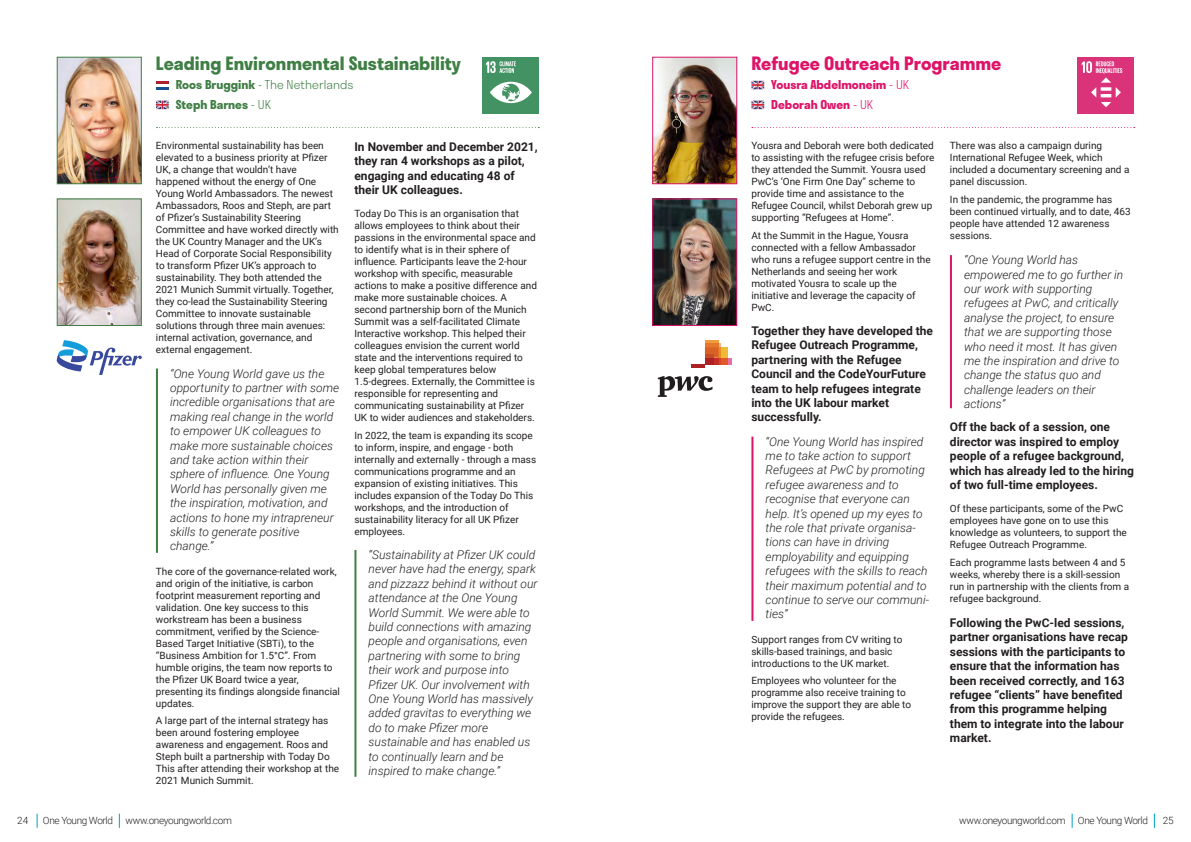
<style>
.page{position:relative;width:1191px;height:842px;background:#fff}
.page>*{position:absolute;margin:0;border:0;box-sizing:border-box;transform-origin:0 0}
.Main_heading_centre{font:700 18px "Stratos";color:#3f7e44}
.Main_heading_centre-2{font:700 18px "Stratos";color:#dd1367}
.Main_heading_centre-3{font:italic 300 12px/14.4px "Roboto";color:#231f20}
.Main_heading_centre-4{font:700 12px/14.4px "Roboto";color:#231f20}
.Main_heading_centre-5{font:700 12px "Stratos";color:#dd1367}
.Main_heading_centre-6{font:300 12px "Stratos";color:#3f7e44}
.Main_heading_centre-7{font:700 12px "Stratos";color:#3f7e44}
.Main_heading_centre-8{font:10px/12px "Roboto";color:#231f20}
.t1{font:300 10px "Roboto";letter-spacing:-.035em;color:#231f20}
.s1{font-weight:700}
.s2{font-weight:300}
</style>
<div class="page">
<svg style="left:156px;top:127px;width:383px;height:1px"></svg>
<svg style="left:752px;top:127px;width:382px;height:1px"></svg>
<div style="left:482px;top:57px;width:57px;height:56px;background:#439263"></div>
<svg style="left:486px;top:61px;width:46px;height:42px"></svg>
<svg style="left:156px;top:87px;width:13px;height:2px"></svg>
<svg style="left:156px;top:81px;width:13px;height:3px"></svg>
<svg style="left:156px;top:101px;width:13px;height:8px"></svg>
<div style="left:1077px;top:57px;width:57px;height:56px;background:#da337a"></div>
<svg style="left:1081px;top:61px;width:41px;height:46px"></svg>
<svg style="left:751px;top:81px;width:13px;height:8px"></svg>
<svg style="left:751px;top:101px;width:13px;height:8px"></svg>
<svg style="left:57px;top:340px;width:85px;height:35px"></svg>
<svg style="left:658px;top:376px;width:54px;height:21px"></svg>
<div style="left:721px;top:347px;width:7px;height:11px;background:#f0ba35"></div>
<svg style="left:728px;top:358px;width:3px;height:6px"></svg>
<div style="left:721px;top:358px;width:7px;height:6px;background:#e05927"></div>
<svg style="left:705px;top:340px;width:16px;height:24px"></svg>
<div style="left:705px;top:358px;width:8px;height:6px;background:#ac2123"></div>
<hr style="left:691px;top:364px;width:14px;height:4px;background:#ac2123">
<img style="left:59px;top:200px;width:81px;height:124px">
<div style="left:57px;top:198px;width:85px;height:128px;border:1px solid #3f7e44"></div>
<img style="left:59px;top:59px;width:81px;height:123px">
<div style="left:57px;top:57px;width:85px;height:127px;border:1px solid #3f7e44"></div>
<img style="left:654px;top:200px;width:81px;height:124px">
<div style="left:652px;top:198px;width:85px;height:128px;border:1px solid #dd1367"></div>
<img style="left:654px;top:59px;width:81px;height:123px">
<div style="left:652px;top:57px;width:85px;height:127px;border:1px solid #dd1367"></div>
<hr style="left:156px;top:369px;width:2px;height:184px;background:#3f7e44">
<hr style="left:354px;top:550px;width:2px;height:227px;background:#3f7e44">
<hr style="left:751px;top:437px;width:2px;height:184px;background:#dd1367">
<hr style="left:950px;top:255px;width:2px;height:153px;background:#dd1367">
<svg style="left:37px;top:814px;width:1px;height:14px"></svg>
<svg style="left:119px;top:814px;width:1px;height:14px"></svg>
<svg style="left:1071px;top:814px;width:1px;height:14px"></svg>
<svg style="left:1154px;top:814px;width:1px;height:14px"></svg>
<p class="Main_heading_centre" style="left:156px;top:49px;width:306px">Leading Environmental Sustainability</p>
<p class="Main_heading_centre-6" style="left:176px;top:75px;width:179px"><span class="s1">Roos Bruggink</span> - The Netherlands</p>
<p class="Main_heading_centre-7" style="left:176px;top:95px;width:97px">Steph Barnes <span class="s2">- UK</span></p>
<p class="Main_heading_centre-8" style="left:156px;top:139px;width:184px">Environmental sustainability has been elevated to a business priority at Pfizer UK, a change that wouldn’t have happened without the energy of One Young World Ambassadors. The newest Ambassadors, Roos and Steph, are part of Pfizer’s Sustainability Steering Committee and have worked directly with the UK Country Manager and the UK’s Head of Corporate Social Responsibility to transform Pfizer UK’s approach to sustainability. They both attended the 2021 Munich Summit virtually. Together, they co-lead the Sustainability Steering Committee to innovate sustainable solutions through three main avenues: internal activation, governance, and external engagement.</p>
<p class="Main_heading_centre-4" style="left:354px;top:139px;width:185px">In November and December 2021, they ran 4 workshops as a pilot, engaging and educating 48 of their UK colleagues.</p>
<p class="Main_heading_centre-8" style="left:354px;top:207px;width:184px">Today Do This is an organisation that allows employees to think about their passions in the environmental space and to identify what is in their sphere of influence. Participants leave the 2-hour workshop with specific, measurable actions to make a positive difference and make more sustainable choices. A second partnership born of the Munich Summit was a self-facilitated Climate Interactive workshop. This helped their colleagues envision the current world state and the interventions required to keep global temperatures below 1.5-degrees. Externally, the Committee is responsible for representing and communicating sustainability at Pfizer UK to wider audiences and stakeholders.</p>
<p class="Main_heading_centre-8" style="left:354px;top:429px;width:183px">In 2022, the team is expanding its scope to inform, inspire, and engage - both internally and externally - through a mass communications programme and an expansion of existing initiatives. This includes expansion of the Today Do This workshops, and the introduction of sustainability literacy for all UK Pfizer employees.</p>
<p class="Main_heading_centre-3" style="left:170px;top:366px;width:171px">“One Young World gave us the opportunity to partner with some incredible organisations that are making real change in the world to empower UK colleagues to make more sustainable choices and take action within their sphere of influence. One Young<br>World has personally given me the inspiration, motivation, and actions to hone my intrapreneur skills to generate positive change.”</p>
<p class="Main_heading_centre-3" style="left:369px;top:547px;width:170px">“Sustainability at Pfizer UK could never have had the energy, spark and pizzazz behind it without our attendance at the One Young<br>World Summit. We were able to build connections with amazing people and organisations, even partnering with some to bring their work and purpose into<br>Pfizer UK. Our involvement with<br>One Young World has massively added gravitas to everything we do to make Pfizer more sustainable and has enabled us to continually learn and be inspired to make change.”</p>
<p class="Main_heading_centre-8" style="left:156px;top:565px;width:185px">The core of the governance-related work, and origin of the initiative, is carbon footprint measurement reporting and validation. One key success to this workstream has been a business commitment, verified by the Science-Based Target Initiative (SBTi), to the “Business Ambition for 1.5°C”. From humble origins, the team now reports to the Pfizer UK Board twice a year, presenting its findings alongside financial updates.</p>
<p class="Main_heading_centre-8" style="left:156px;top:714px;width:185px">A large part of the internal strategy has been around fostering employee awareness and engagement. Roos and Steph built a partnership with Today Do This after attending their workshop at the 2021 Munich Summit.</p>
<p class="Main_heading_centre-2" style="left:751px;top:49px;width:251px">Refugee Outreach Programme</p>
<p class="Main_heading_centre-5" style="left:771px;top:75px;width:139px">Yousra Abdelmoneim <span class="s2">- UK</span></p>
<p class="Main_heading_centre-5" style="left:771px;top:95px;width:103px">Deborah Owen <span class="s2">- UK</span></p>
<p class="Main_heading_centre-8" style="left:751px;top:139px;width:184px">Yousra and Deborah were both dedicated to assisting with the refugee crisis before they attended the Summit. Yousra used PwC’s ‘One Firm One Day” scheme to provide time and assistance to the Refugee Council, whilst Deborah grew up supporting “Refugees at Home”.</p>
<p class="Main_heading_centre-8" style="left:751px;top:229px;width:181px">At the Summit in the Hague, Yousra connected with a fellow Ambassador who runs a refugee support centre in the<br>Netherlands and seeing her work motivated Yousra to scale up the initiative and leverage the capacity of<br>PwC.</p>
<p class="Main_heading_centre-4" style="left:751px;top:323px;width:183px">Together they have developed the<br>Refugee Outreach Programme, partnering with the Refugee<br>Council and the CodeYourFuture team to help refugees integrate into the UK labour market successfully.</p>
<p class="Main_heading_centre-8" style="left:950px;top:139px;width:181px">There was also a campaign during<br>International Refugee Week, which included a documentary screening and a panel discussion.</p>
<p class="Main_heading_centre-8" style="left:950px;top:193px;width:182px">In the pandemic, the programme has been continued virtually, and to date, 463 people have attended 12 awareness sessions.</p>
<p class="Main_heading_centre-3" style="left:964px;top:252px;width:161px">“One Young World has empowered me to go further in our work with supporting refugees at PwC, and critically analyse the project, to ensure that we are supporting those who need it most. It has given me the inspiration and drive to change the status quo and challenge leaders on their actions”</p>
<p class="Main_heading_centre-4" style="left:950px;top:419px;width:185px">Off the back of a session, one director was inspired to employ people of a refugee background, which has already led to the hiring of two full-time employees.</p>
<p class="Main_heading_centre-8" style="left:950px;top:502px;width:178px">Of these participants, some of the PwC employees have gone on to use this knowledge as volunteers, to support the Refugee Outreach Programme.</p>
<p class="Main_heading_centre-8" style="left:950px;top:556px;width:181px">Each programme lasts between 4 and 5 weeks, whereby there is a skill-session run in partnership with the clients from a refugee background.</p>
<p class="Main_heading_centre-4" style="left:950px;top:615px;width:179px">Following the PwC-led sessions, partner organisations have recap sessions with the participants to ensure that the information has been received correctly, and 163 refugee “clients” have benefited from this programme helping them to integrate into the labour market.</p>
<p class="Main_heading_centre-3" style="left:765px;top:434px;width:165px">“One Young World has inspired me to take action to support<br>Refugees at PwC by promoting refugee awareness and to recognise that everyone can help. It’s opened up my eyes to the role that private organisa&shy;tions can have in driving employability and equipping refugees with the skills to reach their maximum potential and to continue to serve our communi&shy;ties”</p>
<p class="Main_heading_centre-8" style="left:751px;top:633px;width:152px">Support ranges from CV writing to skills-based trainings, and basic introductions to the UK market.</p>
<p class="Main_heading_centre-8" style="left:751px;top:674px;width:161px">Employees who volunteer for the programme also receive training to improve the support they are able to provide the refugees.</p>
<p class="t1" style="left:17px;top:813px;width:13px">24</p>
<p class="t1" style="left:43px;top:813px;width:190px">One Young World www.oneyoungworld.com</p>
<p class="t1" style="left:959px;top:813px;width:190px">www.oneyoungworld.com One Young World</p>
<p class="t1" style="left:1162px;top:813px;width:13px">25</p>
</div>
